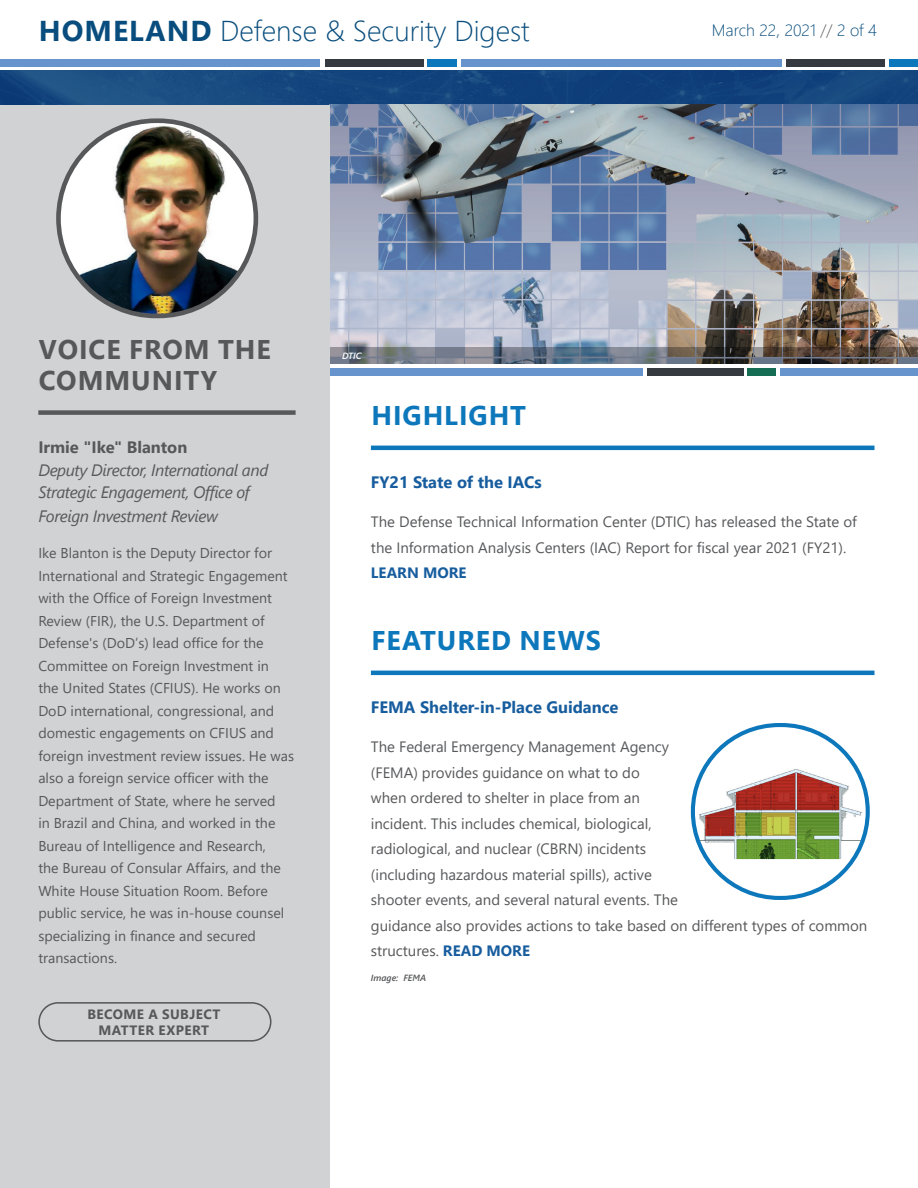
<style>
.page{position:relative;width:918px;height:1188px;background:#fff}
.page>*{position:absolute;margin:0;border:0;box-sizing:border-box;transform-origin:0 0}
.t1{font:300 28.65px "Segoe UI";color:#084d7d}
.Heading_1_-_Green{font:700 27px "Segoe UI";letter-spacing:.035em;color:#0d77bc}
.Heading_1_-_Gray{font:700 27px/31.5px "Segoe UI";letter-spacing:.035em;color:#57585a}
.Heading_2_-_Grey{font:italic 16.5px/22.5px "Segoe UI";letter-spacing:-.025em;color:#57585a}
.Heading_2_-_Green{font:700 16.5px "Segoe UI";color:#175d9e}
.t2{font:300 16.5px "Segoe UI";color:#084d7d}
.Copy{font:15px/25.5px "Segoe UI";color:#57585a}
.Copy-2{font:14.25px/22.5px "Segoe UI";color:#57585a}
.Grey_Button_Text{font:700 13.5px/16.2px "Segoe UI";letter-spacing:.035em;color:#57585a;text-align:center}
.Image_Source_-_Grey{font:italic 600 9px "Segoe UI";color:#57585a}
.Image_Source{font:italic 600 9px "Segoe UI";color:#fff}
.s1{font-weight:700}
.s2{color:#57585a}
.s3{font-weight:700;font-style:normal}
.s4{font-weight:700;color:#175d9e}
</style>
<div class="page">
<img style="left:1px;top:71px;width:917px;height:34px">
<img style="left:330px;top:105px;width:588px;height:242px">
<div style="left:330px;top:369px;width:313px;height:7px;background:#6794cc"></div>
<div style="left:647px;top:369px;width:97px;height:7px;background:#343a40"></div>
<div style="left:748px;top:369px;width:28px;height:7px;background:#156e54"></div>
<div style="left:780px;top:369px;width:138px;height:7px;background:#6794cc"></div>
<svg style="left:330px;top:347px;width:588px;height:17px;background:#64676e"></svg>
<div style="left:0;top:105px;width:330px;height:1083px;background:#d1d2d4"></div>
<hr style="left:371px;top:446px;width:504px;height:4px;background:#0d77bc">
<hr style="left:371px;top:671px;width:504px;height:4px;background:#0d77bc">
<img style="left:693px;top:754px;width:172px;height:105px">
<div style="left:691px;top:723px;width:179px;height:177px;border:4px solid #0d77bc;border-radius:86px"></div>
<div style="left:38px;top:410px;width:258px;height:5px;background:#57585a"></div>
<div style="left:38px;top:1002px;width:234px;height:40px;border:2px solid #57585a;border-radius:19px"></div>
<img style="left:58px;top:121px;width:198px;height:195px;border-radius:98px">
<div style="left:56px;top:118px;width:202px;height:200px;border:5px solid #57585a;border-radius:98px"></div>
<div style="left:0;top:59px;width:320px;height:7px;background:#6794cc"></div>
<div style="left:325px;top:59px;width:99px;height:7px;background:#343a40"></div>
<div style="left:428px;top:59px;width:29px;height:7px;background:#0d77bc"></div>
<div style="left:461px;top:59px;width:321px;height:7px;background:#6794cc"></div>
<div style="left:786px;top:59px;width:99px;height:7px;background:#343a40"></div>
<div style="left:889px;top:59px;width:29px;height:7px;background:#0d77bc"></div>
<h1 class="t1" style="left:39px;top:4px;width:492px"><span class="s1">HOMELAND</span> Defense &amp; Security Digest</h1>
<p class="t2" style="left:712px;top:15px;width:167px">March 22, 2021 <span class="s2">//</span> 2 of 4</p>
<p class="Heading_1_-_Gray" style="left:39px;top:331px;width:234px">VOICE FROM THE<br>COMMUNITY</p>
<p class="Heading_2_-_Grey" style="left:38px;top:433px;width:231px"><span class="s3">Irmie "Ike" Blanton<br></span>Deputy Director, International and<br>Strategic Engagement, Office of</p>
<p class="Heading_2_-_Grey" style="left:38px;top:502px;width:181px">Foreign Investment Review</p>
<p class="Copy-2" style="left:38px;top:541px;width:257px">Ike Blanton is the Deputy Director for International and Strategic Engagement with the Office of Foreign Investment Review (FIR), the U.S. Department of Defense's (DoD’s) lead office for the Committee on Foreign Investment in<br>the United States (CFIUS). He works on DoD international, congressional, and domestic engagements on CFIUS and foreign investment review issues. He was also a foreign service officer with the Department of State, where he served<br>in Brazil and China, and worked in the Bureau of Intelligence and Research,<br>the Bureau of Consular Affairs, and the White House Situation Room. Before public service, he was in-house counsel specializing in finance and secured transactions.</p>
<p class="Grey_Button_Text" style="left:87px;top:1005px;width:135px">BECOME A SUBJECT<br>MATTER EXPERT</p>
<p class="Image_Source" style="left:342px;top:347px;width:21px">DTIC</p>
<p class="Heading_1_-_Green" style="left:371px;top:390px;width:156px">HIGHLIGHT</p>
<p class="Heading_2_-_Green" style="left:371px;top:467px;width:172px">FY21 State of the IACs</p>
<p class="Copy" style="left:371px;top:508px;width:488px">The Defense Technical Information Center (DTIC) has released the State of the Information Analysis Centers (IAC) Report for fiscal year 2021 (FY21).<br><span class="s4">LEARN MORE</span></p>
<p class="Heading_1_-_Green" style="left:371px;top:615px;width:231px">FEATURED NEWS</p>
<p class="Heading_2_-_Green" style="left:371px;top:692px;width:249px">FEMA Shelter-in-Place Guidance</p>
<p class="Copy" style="left:371px;top:733px;width:498px">The Federal Emergency Management Agency<br>(FEMA) provides guidance on what to do<br>when ordered to shelter in place from an<br>incident. This includes chemical, biological,<br>radiological, and nuclear (CBRN) incidents<br>(including hazardous material spills), active<br>shooter events, and several natural events. The<br>guidance also provides actions to take based on different types of common structures. <span class="s4">READ MORE</span></p>
<p class="Image_Source_-_Grey" style="left:371px;top:969px;width:57px">Image: FEMA</p>
</div>
